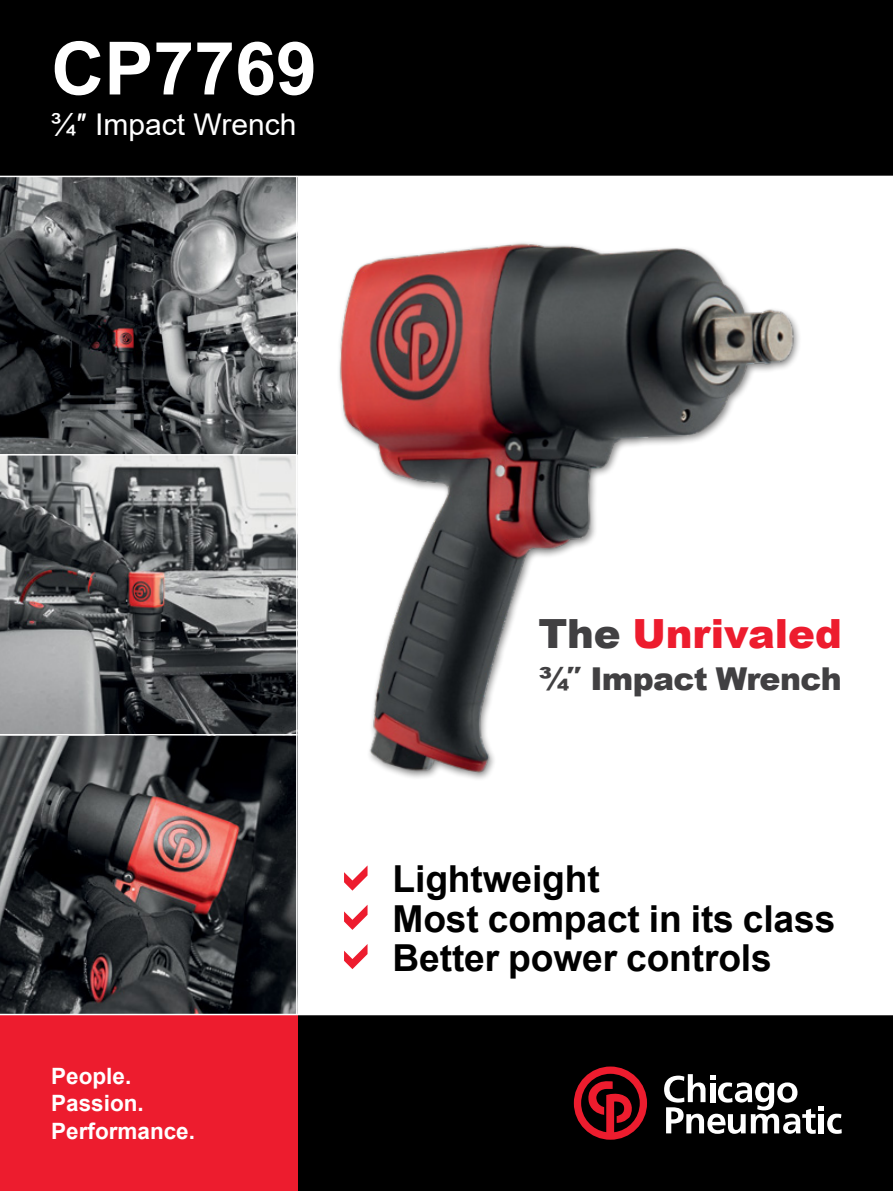
<style>
.page{position:relative;width:893px;height:1191px;background:#fff}
.page>*{position:absolute;margin:0;border:0;box-sizing:border-box;transform-origin:0 0}
.t1{font:700 73.5px "Arial";color:#fff}
.t2{font:900 40.2px "Arial";color:#ed1c2e}
.t3{font:700 37.2px/39.3px "Arial";letter-spacing:-.005em;color:#000}
.t4{font:900 31.5px "Arial";letter-spacing:-.02em;color:#414042}
.t5{font:30px "Arial";color:#fff}
.t6{font:700 22.5px/27.8px "Arial";color:#fff}
.s1{color:#414042}
</style>
<div class="page">
<img style="left:339px;top:243px;width:460px;height:536px">
<img style="left:0;top:177px;width:296px;height:836px">
<div style="left:0;top:0;width:893px;height:176px;background:#000"></div>
<div style="left:297px;top:1015px;width:596px;height:176px;background:#000"></div>
<div style="left:0;top:1015px;width:297px;height:176px;background:#ed1c2e"></div>
<svg style="left:664px;top:1074px;width:178px;height:59px"></svg>
<svg style="left:574px;top:1066px;width:73px;height:73px"></svg>
<hr style="left:0;top:734px;width:297px;height:1px;background:#fff">
<hr style="left:0;top:454px;width:297px;height:1px;background:#fff">
<h1 class="t1" style="left:51px;top:17px;width:267px">CP7769</h1>
<p class="t5" style="left:51px;top:103px;width:247px">¾″ Impact Wrench</p>
<p class="t6" style="left:51px;top:1062px;width:145px">People.<br>Passion.<br>Performance.</p>
<p class="t2" style="left:538px;top:604px;width:305px"><span class="s1">The</span> Unrivaled</p>
<p class="t4" style="left:538px;top:656px;width:305px">¾″ Impact Wrench</p>
<p class="t3" style="left:393px;top:860px;width:444px">Lightweight<br>Most compact in its class<br>Better power controls</p>
</div>
